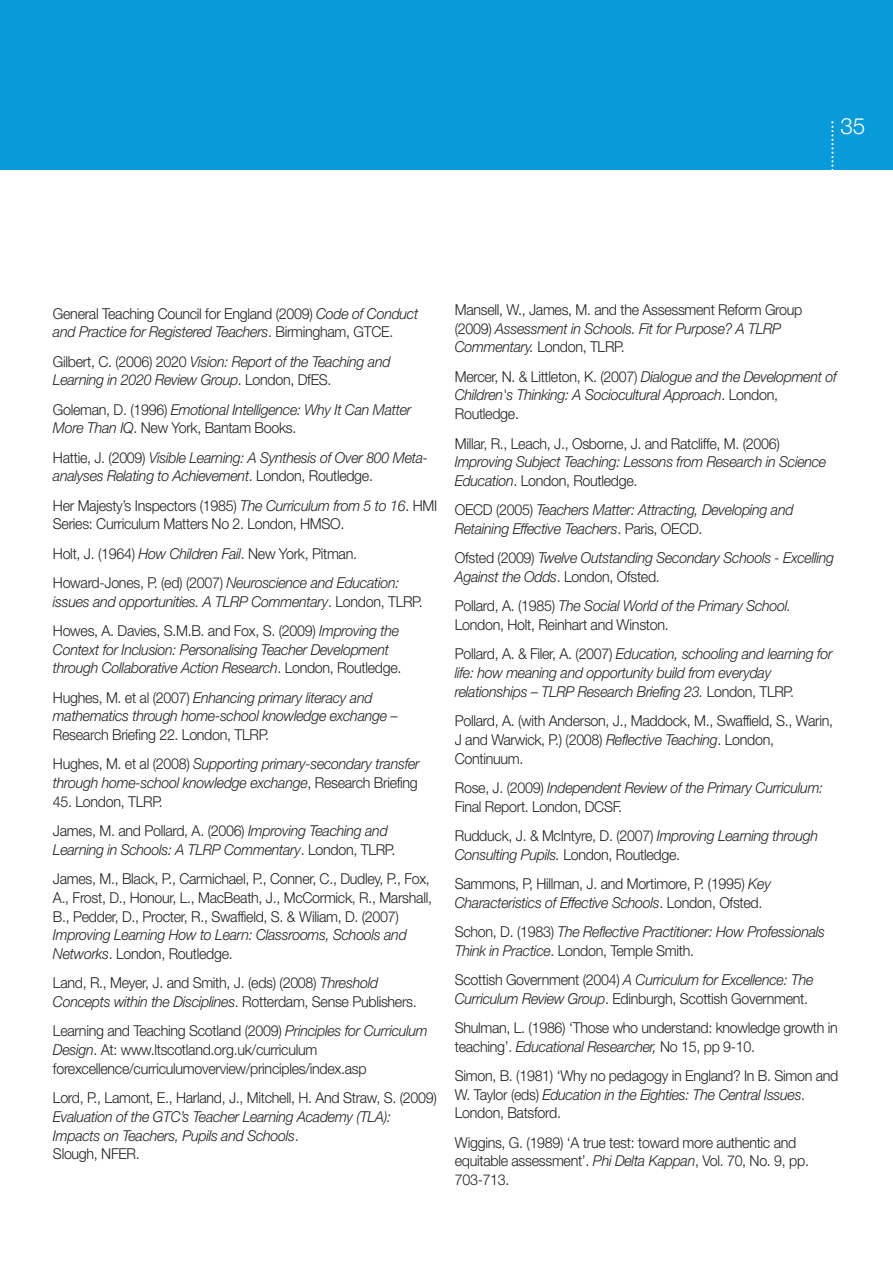
<style>
.page{position:relative;width:893px;height:1263px;background:#fff}
.page>*{position:absolute;margin:0;border:0;box-sizing:border-box;transform-origin:0 0}
.t1{font:300 22.5px "Helvetica Neue";color:#fff}
.t2{font:300 15px/18.8px "Helvetica Neue";letter-spacing:-.02em;color:#231f20;scale:.95 1}
.t3{font:italic 300 15px/18.8px "Helvetica Neue";letter-spacing:-.02em;color:#231f20;scale:.95 1}
.s1{font-style:italic}
.s2{font-style:normal}
</style>
<div class="page">
<div style="left:0;top:0;width:893px;height:170px;background:#089ad9"></div>
<svg style="left:831px;top:121px;width:3px;height:49px"></svg>
<h1 class="t1" style="left:840px;top:118px;width:26px">35</h1>
<p class="t2" style="left:53px;top:305px;width:386px">General Teaching Council for England (2009) <span class="s1">Code of Conduct and Practice for Registered Teachers</span>. Birmingham, GTCE.</p>
<p class="t3" style="left:53px;top:352px;width:357px"><span class="s2">Gilbert, C. (2006) 2020</span> Vision: Report of the Teaching and<br>Learning in 2020 Review Group<span class="s2">. London, DfES.</span></p>
<p class="t3" style="left:53px;top:400px;width:379px"><span class="s2">Goleman, D. (1996)</span> Emotional Intelligence: Why It Can Matter<br>More Than IQ<span class="s2">. New York, Bantam Books.</span></p>
<p class="t3" style="left:53px;top:448px;width:396px"><span class="s2">Hattie, J. (2009)</span> Visible Learning: A Synthesis of Over 800 Meta&shy;analyses Relating to Achievement<span class="s2">. London, Routledge.</span></p>
<p class="t2" style="left:53px;top:497px;width:406px">Her Majesty’s Inspectors (1985) <span class="s1">The Curriculum from 5 to 16</span>. HMI<br>Series: Curriculum Matters No 2. London, HMSO.</p>
<p class="t2" style="left:53px;top:540px;width:366px;line-height:29.2px">Holt, J. (1964) <span class="s1">How Children Fail</span>. New York, Pitman.<br>Howard-Jones, P. (ed) (2007) <span class="s1">Neuroscience and Education:</span></p>
<p class="t3" style="left:53px;top:586px;width:391px;line-height:29.2px">issues and opportunities. A TLRP Commentary<span class="s2">. London, TLRP.<br>Howes, A. Davies, S.M.B. and Fox, S. (2009)</span> Improving the</p>
<p class="t3" style="left:53px;top:640px;width:368px">Context for Inclusion: Personalising Teacher Development through Collaborative Action Research<span class="s2">. London, Routledge.</span></p>
<p class="t3" style="left:53px;top:688px;width:364px"><span class="s2">Hughes, M. et al (2007)</span> Enhancing primary literacy and mathematics through home-school knowledge exchange <span class="s2">–<br>Research Briefing 22. London, TLRP.</span></p>
<p class="t3" style="left:53px;top:754px;width:387px"><span class="s2">Hughes, M. et al (2008)</span> Supporting primary-secondary transfer through home-school knowledge exchange<span class="s2">, Research Briefing</span></p>
<p class="t2" style="left:53px;top:788px;width:354px;line-height:29.2px">45. London, TLRP.<br>James, M. and Pollard, A. (2006) <span class="s1">Improving Teaching and</span></p>
<p class="t2" style="left:53px;top:836px;width:398px;line-height:29.2px"><span class="s1">Learning in Schools: A TLRP Commentary</span>. London, TLRP.<br>James, M., Black, P., Carmichael, P., Conner, C., Dudley, P., Fox,</p>
<p class="t2" style="left:53px;top:889px;width:400px">A., Frost, D., Honour, L., MacBeath, J., McCormick, R., Marshall,<br>B., Pedder, D., Procter, R., Swaffield, S. &amp; Wiliam, D. (2007)</p>
<p class="t3" style="left:53px;top:925px;width:374px">Improving Learning How to Learn: Classrooms, Schools and<br>Networks<span class="s2">. London, Routledge.</span></p>
<p class="t2" style="left:53px;top:975px;width:384px">Land, R., Meyer, J. and Smith, J. (eds) (2008) <span class="s1">Threshold<br>Concepts within the Disciplines</span>. Rotterdam, Sense Publishers.</p>
<p class="t2" style="left:53px;top:1023px;width:396px">Learning and Teaching Scotland (2009) <span class="s1">Principles for Curriculum<br>Design</span>. At: www.ltscotland.org.uk/curriculum forexcellence/curriculumoverview/principles/index.asp</p>
<p class="t2" style="left:53px;top:1090px;width:406px">Lord, P., Lamont, E., Harland, J., Mitchell, H. And Straw, S. (2009)</p>
<p class="t3" style="left:53px;top:1107px;width:357px">Evaluation of the GTC’s Teacher Learning Academy (TLA):<br>Impacts on Teachers, Pupils and Schools<span class="s2">.<br>Slough, NFER.</span></p>
<p class="t2" style="left:455px;top:302px;width:367px">Mansell, W., James, M. and the Assessment Reform Group (2009) <span class="s1">Assessment in Schools. Fit for Purpose? A TLRP<br>Commentary.</span> London, TLRP.</p>
<p class="t3" style="left:455px;top:367px;width:403px"><span class="s2">Mercer, N. &amp; Littleton, K. (2007)</span> Dialogue and the Development of<br>Children's Thinking: A Sociocultural Approach<span class="s2">. London,<br>Routledge.</span></p>
<p class="t2" style="left:455px;top:435px;width:344px">Millar, R., Leach, J., Osborne, J. and Ratcliffe, M. (2006)</p>
<p class="t3" style="left:455px;top:452px;width:393px">Improving Subject Teaching: Lessons from Research in Science<br>Education<span class="s2">. London, Routledge.</span></p>
<p class="t3" style="left:455px;top:500px;width:358px"><span class="s2">OECD (2005)</span> Teachers Matter: Attracting, Developing and<br>Retaining Effective Teachers<span class="s2">. Paris, OECD.</span></p>
<p class="t3" style="left:455px;top:548px;width:401px"><span class="s2">Ofsted (2009)</span> Twelve Outstanding Secondary Schools - Excelling<br>Against the Odds<span class="s2">. London, Ofsted.</span></p>
<p class="t2" style="left:455px;top:598px;width:355px">Pollard, A. (1985) <span class="s1">The Social World of the Primary School.<br></span>London, Holt, Reinhart and Winston.</p>
<p class="t3" style="left:455px;top:644px;width:399px"><span class="s2">Pollard, A. &amp; Filer, A. (2007)</span> Education, schooling and learning for life: how meaning and opportunity build from everyday relationships – TLRP Research Briefing 23. <span class="s2">London, TLRP.</span></p>
<p class="t2" style="left:455px;top:713px;width:400px">Pollard, A. (with Anderson, J., Maddock, M., Swaffield, S., Warin,<br>J and Warwick, P.) (2008) <span class="s1">Reflective Teaching</span>. London,<br>Continuum.</p>
<p class="t3" style="left:455px;top:778px;width:389px"><span class="s2">Rose, J. (2009)</span> Independent Review of the Primary Curriculum:<br><span class="s2">Final Report. London, DCSF.</span></p>
<p class="t2" style="left:455px;top:827px;width:384px">Rudduck, J. &amp; McIntyre, D. (2007) <span class="s1">Improving Learning through<br>Consulting Pupils.</span> London, Routledge.</p>
<p class="t2" style="left:455px;top:875px;width:334px">Sammons, P, Hillman, J. and Mortimore, P. (1995) <span class="s1">Key<br>Characteristics of Effective Schools</span>. London, Ofsted.</p>
<p class="t3" style="left:455px;top:922px;width:391px"><span class="s2">Schon, D. (1983)</span> The Reflective Practitioner: How Professionals<br>Think in Practice<span class="s2">. London, Temple Smith.</span></p>
<p class="t2" style="left:455px;top:971px;width:379px">Scottish Government (2004) <span class="s1">A Curriculum for Excellence: The<br>Curriculum Review Group</span>. Edinburgh, Scottish Government.</p>
<p class="t2" style="left:455px;top:1019px;width:405px">Shulman, L. (1986) ‘Those who understand: knowledge growth in teaching’. <span class="s1">Educational Researcher,</span> No 15, pp 9-10.</p>
<p class="t2" style="left:455px;top:1067px;width:405px">Simon, B. (1981) ‘Why no pedagogy in England? In B. Simon and<br>W. Taylor (eds) <span class="s1">Education in the Eighties: The Central Issues</span>.<br>London, Batsford.</p>
<p class="t2" style="left:455px;top:1134px;width:374px">Wiggins, G. (1989) ‘A true test: toward more authentic and equitable assessment’. <span class="s1">Phi Delta Kappan</span>, Vol. 70, No. 9, pp.<br>703-713.</p>
</div>
